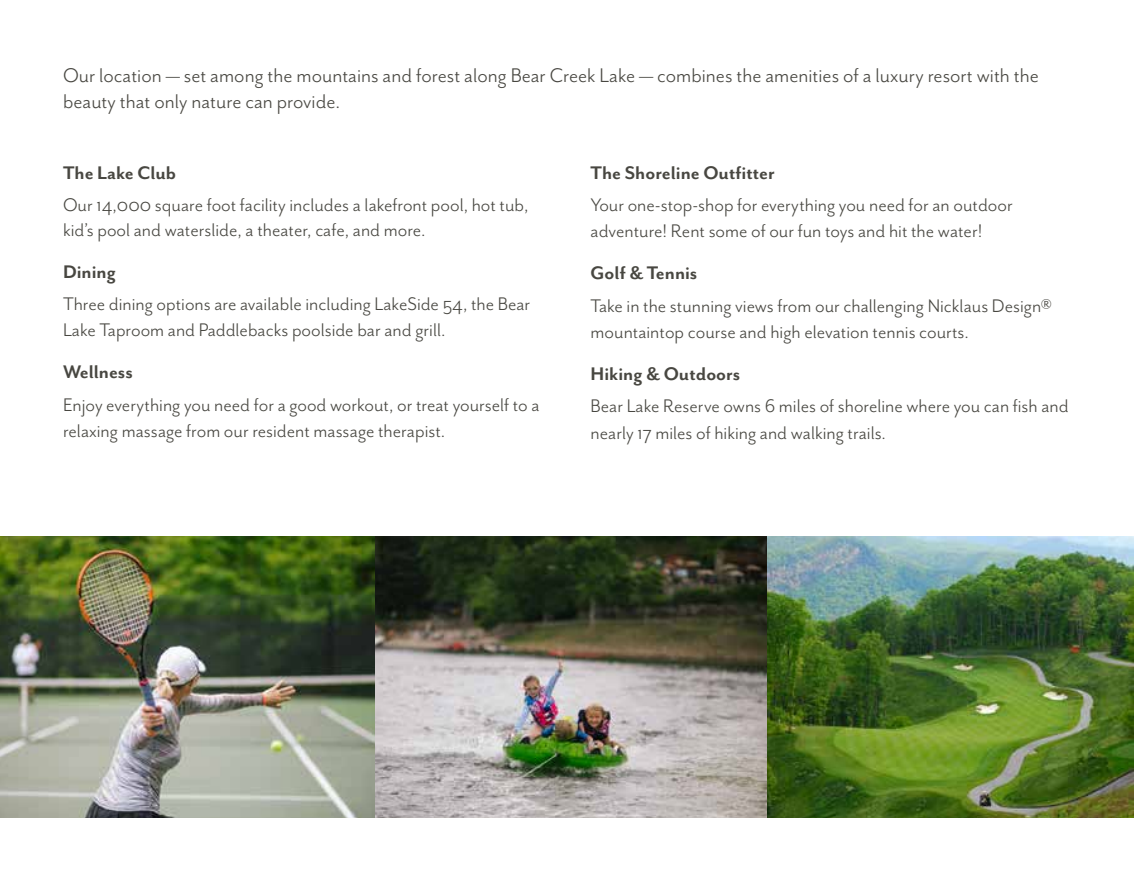
<style>
.page{position:relative;width:1134px;height:882px;background:#fff}
.page>*{position:absolute;margin:0;border:0;box-sizing:border-box;transform-origin:0 0}
.t1{font:22.75px/26.2px "Mr Eaves San OT";color:#484741}
.t2{font:21px/26.2px "Mr Eaves San OT";color:#484741}
.t3{font:700 21px "Mr Eaves San OT";color:#484741}
</style>
<div class="page">
<img style="left:0;top:537px;width:1134px;height:281px">
<p class="t1" style="left:63px;top:63px;width:977px">Our location — set among the mountains and forest along Bear Creek Lake — combines the amenities of a luxury resort with the beauty that only nature can provide.</p>
<p class="t3" style="left:63px;top:161px;width:115px">The Lake Club</p>
<p class="t2" style="left:63px;top:193px;width:467px;line-height:24.5px">Our 14,000 square foot facility includes a lakefront pool, hot tub, kid’s pool and waterslide, a theater, cafe, and more.</p>
<p class="t3" style="left:63px;top:260px;width:54px">Dining</p>
<p class="t2" style="left:63px;top:291px;width:469px">Three dining options are available including LakeSide 54, the Bear<br>Lake Taproom and Paddlebacks poolside bar and grill.</p>
<p class="t3" style="left:63px;top:361px;width:71px">Wellness</p>
<p class="t2" style="left:63px;top:392px;width:478px">Enjoy everything you need for a good workout, or treat yourself to a relaxing massage from our resident massage therapist.</p>
<p class="t3" style="left:591px;top:161px;width:186px">The Shoreline Outfitter</p>
<p class="t2" style="left:591px;top:192px;width:424px">Your one-stop-shop for everything you need for an outdoor adventure! Rent some of our fun toys and hit the water!</p>
<p class="t3" style="left:591px;top:262px;width:108px">Golf &amp; Tennis</p>
<p class="t2" style="left:591px;top:293px;width:463px">Take in the stunning views from our challenging Nicklaus Design® mountaintop course and high elevation tennis courts.</p>
<p class="t3" style="left:591px;top:362px;width:151px">Hiking &amp; Outdoors</p>
<p class="t2" style="left:591px;top:393px;width:480px">Bear Lake Reserve owns 6 miles of shoreline where you can fish and nearly 17 miles of hiking and walking trails.</p>
</div>
